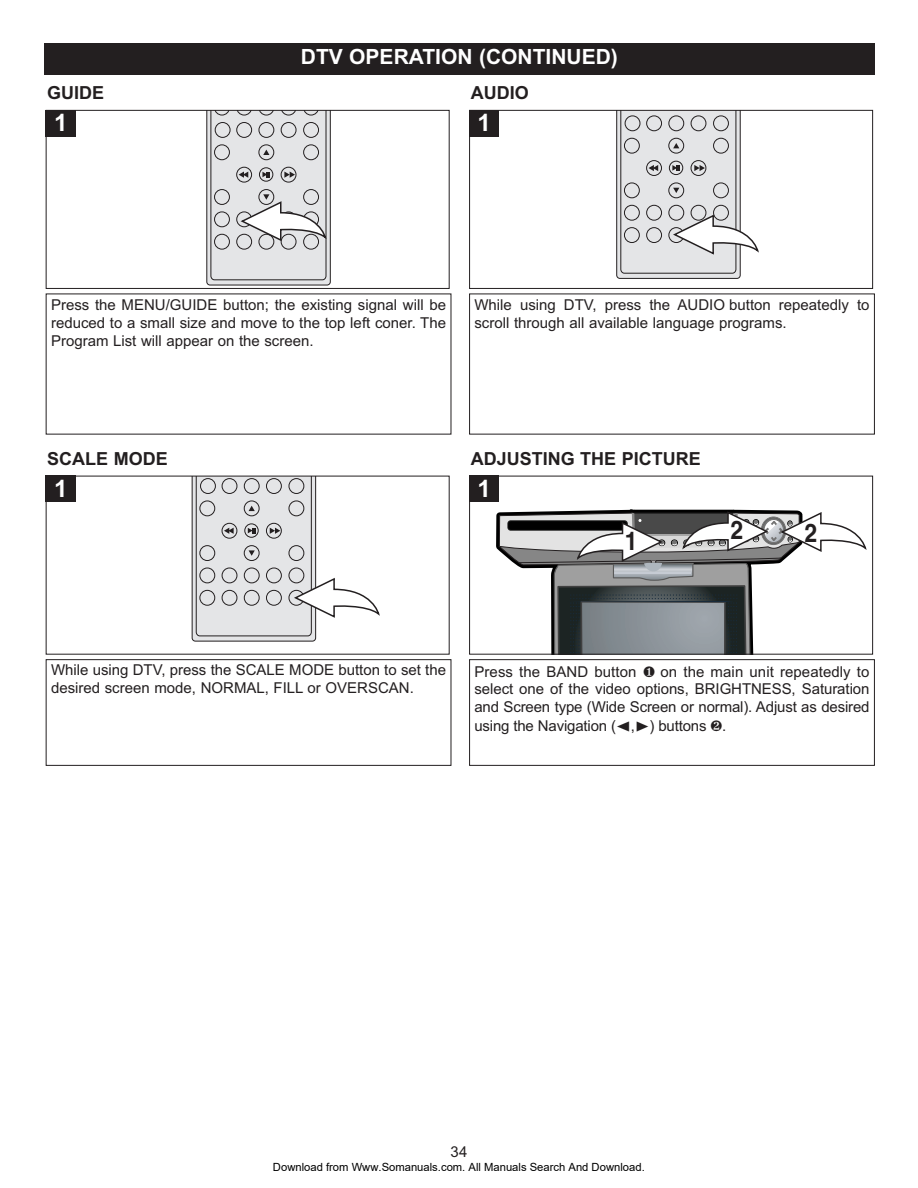
<style>
.page{position:relative;width:918px;height:1188px;background:#fff}
.page>*{position:absolute;margin:0;border:0;box-sizing:border-box;transform-origin:0 0}
.t1{font:700 25.65px "Helvetica";color:#231f20;scale:.89 1}
.t2{font:700 24px "Arial";color:#fff}
.t3{font:700 21px "Arial";color:#fff}
.t4{font:700 18px "Arial";color:#231f20}
.t5{font:15px/18px "Arial";color:#231f20;text-align:justify}
.t6{font:11.25px "Arial";color:#000}
.s1{font-family:"Treasure Chest"}
</style>
<div class="page">
<div style="left:44px;top:43px;width:831px;height:31px;background:#231f20"></div>
<svg style="left:206px;top:112px;width:125px;height:173px"></svg>
<div style="left:46px;top:110px;width:404px;height:179px;border:1px solid #231f20"></div>
<div style="left:46px;top:110px;width:30px;height:26px;background:#231f20"></div>
<svg style="left:616px;top:112px;width:143px;height:167px"></svg>
<div style="left:469px;top:110px;width:404px;height:179px;border:1px solid #231f20"></div>
<div style="left:469px;top:110px;width:30px;height:26px;background:#231f20"></div>
<div style="left:46px;top:659px;width:405px;height:107px;border:1px solid #231f20"></div>
<svg style="left:192px;top:478px;width:188px;height:163px"></svg>
<div style="left:46px;top:476px;width:30px;height:26px;background:#231f20"></div>
<div style="left:469px;top:659px;width:406px;height:107px;border:1px solid #231f20"></div>
<svg style="left:499px;top:509px;width:368px;height:144px"></svg>
<div style="left:469px;top:476px;width:404px;height:179px;border:1px solid #231f20"></div>
<div style="left:469px;top:476px;width:30px;height:26px;background:#231f20"></div>
<p class="t4" style="left:47px;top:82px;width:59px">GUIDE</p>
<h2 class="t2" style="left:54px;top:108px;width:15px">1</h2>
<h3 class="t3" style="left:301px;top:45px;width:318px">DTV OPERATION (CONTINUED)</h3>
<p class="t4" style="left:471px;top:82px;width:60px">AUDIO</p>
<h2 class="t2" style="left:478px;top:108px;width:15px">1</h2>
<p class="t5" style="left:51px;top:296px;width:397px">Press the MENU/GUIDE button; the existing signal will be reduced to a small size and move to the top left coner. The Program List will appear on the screen.</p>
<p class="t5" style="left:474px;top:296px;width:397px">While using DTV, press the AUDIO button repeatedly to scroll through all available language programs.</p>
<p class="t4" style="left:47px;top:448px;width:122px">SCALE MODE</p>
<h2 class="t2" style="left:54px;top:474px;width:15px">1</h2>
<p class="t4" style="left:471px;top:448px;width:232px">ADJUSTING THE PICTURE</p>
<h2 class="t2" style="left:478px;top:474px;width:15px">1</h2>
<h1 class="t1" style="left:625px;top:520px;width:16px">1</h1>
<h1 class="t1" style="left:730px;top:509px;width:16px">2</h1>
<h1 class="t1" style="left:805px;top:512px;width:16px">2</h1>
<p class="t5" style="left:51px;top:661px;width:397px">While using DTV, press the SCALE MODE button to set the desired screen mode, NORMAL, FILL or OVERSCAN.</p>
<p class="t5" style="left:474px;top:662px;width:397px">Press the BAND button <span class="s1">1</span> on the main unit repeatedly to select one of the video options, BRIGHTNESS, Saturation and Screen type (Wide Screen or normal). Adjust as desired using the Navigation (<span class="s1">√</span>,<span class="s1">®</span>) buttons <span class="s1">2</span>.</p>
<p class="t5" style="left:451px;top:1143px;width:18px">34</p>
<p class="t6" style="left:273px;top:1160px;width:373px">Download from Www.Somanuals.com. All Manuals Search And Download.</p>
</div>
